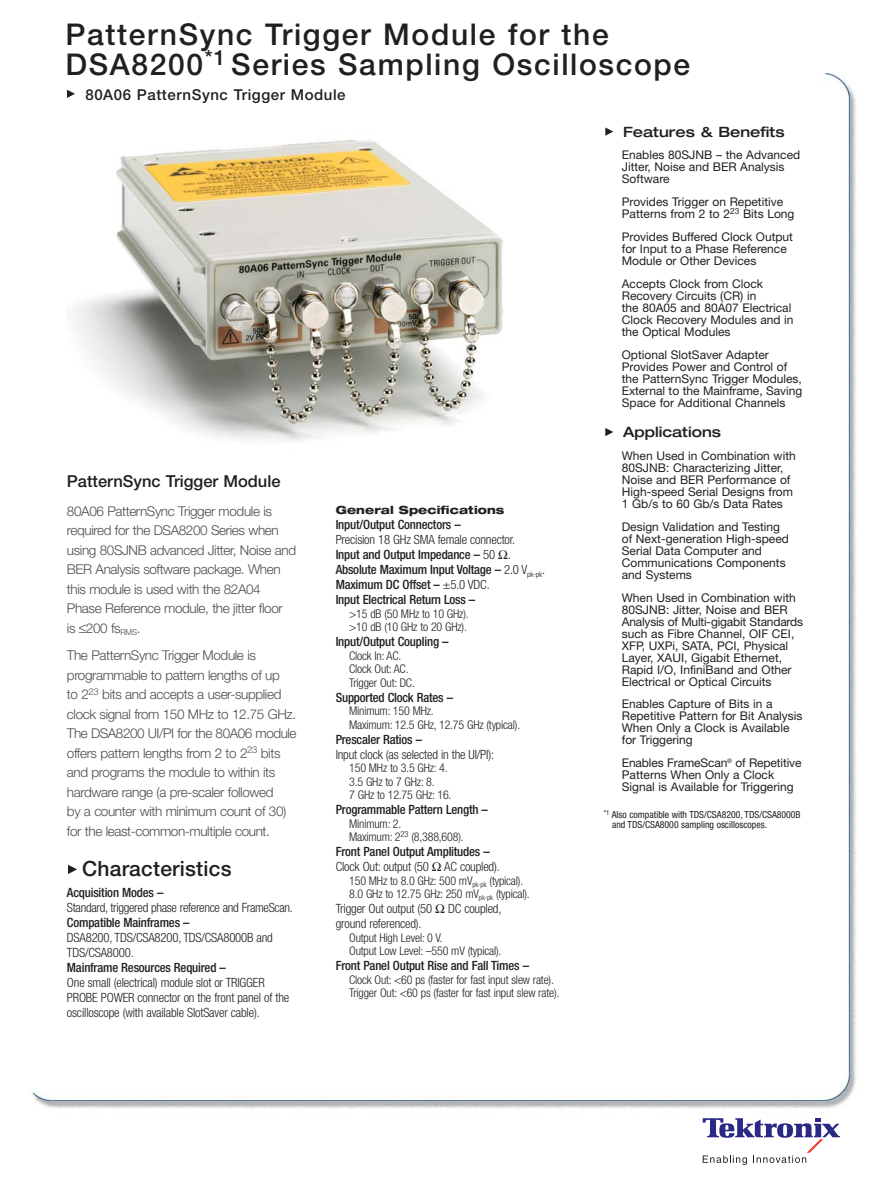
<style>
.page{position:relative;width:891px;height:1188px;background:#fff}
.page>*{position:absolute;margin:0;border:0;box-sizing:border-box;transform-origin:0 0}
.t1{font:500 30px/30px "Helvetica Neue";letter-spacing:.055em;color:#231f20}
.t2{font:500 21px "Helvetica Neue";letter-spacing:.01em;color:#231f20}
.t3{font:500 16.5px "Helvetica Neue";color:#231f20}
.t4{font:500 15px "Helvetica Neue";letter-spacing:.04em;color:#231f20}
.t5{font:500 expanded 14.25px "Helvetica Neue";color:#231f20}
.t6{font:300 13.5px/19.5px "Helvetica Neue";letter-spacing:-.03em;color:#4c4c4e}
.t7{font:500 condensed 12.75px/15px "Helvetica Neue";letter-spacing:-.015em;color:#231f20}
.t8{font:300 condensed 12.75px/15px "Helvetica Neue";letter-spacing:-.015em;color:#231f20}
.t9{font:12px/12px "Helvetica Neue";color:#231f20}
.t10{font:300 condensed 12px/13.5px "Helvetica Neue";letter-spacing:-.015em;color:#231f20}
.t11{font:800 expanded 11.25px "Helvetica Neue";letter-spacing:.01em;color:#231f20}
.t12{font:condensed 9.75px/10.5px "Helvetica Neue";color:#231f20}
.s1{font-weight:300}
</style>
<div class="page">
<img style="left:31px;top:73px;width:825px;height:1048px">
<div style="left:605px;top:425px;width:17px;height:12px;background:#fff"></div>
<svg style="left:605px;top:428px;width:8px;height:8px"></svg>
<div style="left:605px;top:124px;width:17px;height:13px;background:#fff"></div>
<svg style="left:605px;top:128px;width:8px;height:8px"></svg>
<div style="left:67px;top:88px;width:16px;height:12px;background:#fff"></div>
<svg style="left:67px;top:90px;width:8px;height:8px"></svg>
<img style="left:66px;top:122px;width:502px;height:333px;border-radius:27px">
<svg style="left:703px;top:1118px;width:137px;height:47px"></svg>
<div style="left:68px;top:864px;width:12px;height:12px;background:#fff"></div>
<svg style="left:68px;top:864px;width:9px;height:10px"></svg>
<svg style="left:499px;top:550px;width:9px;height:9px"></svg>
<svg style="left:432px;top:862px;width:9px;height:9px"></svg>
<svg style="left:436px;top:904px;width:9px;height:9px"></svg>
<h1 class="t1" style="left:65px;top:22px;width:626px">PatternSync Trigger Module for the<br>DSA8200<sup>*1</sup> Series Sampling Oscilloscope</h1>
<p class="t4" style="left:85px;top:90px;width:262px">80A06 PatternSync Trigger Module</p>
<h3 class="t3" style="left:67px;top:475px;width:215px">PatternSync Trigger Module</h3>
<p class="t6" style="left:67px;top:502px;width:231px">80A06 PatternSync Trigger module is required for the DSA8200 Series when using 80SJNB advanced Jitter, Noise and BER Analysis software package. When this module is used with the 82A04<br>Phase Reference module, the jitter floor<br>is ≤200 fs<sub>RMS</sub>.</p>
<p class="t6" style="left:67px;top:647px;width:231px">The PatternSync Trigger Module is programmable to pattern lengths of up<br>to 2<sup>23</sup> bits and accepts a user-supplied clock signal from 150 MHz to 12.75 GHz.<br>The DSA8200 UI/PI for the 80A06 module offers pattern lengths from 2 to 2<sup>23</sup> bits and programs the module to within its hardware range (a pre-scaler followed<br>by a counter with minimum count of 30) for the least-common-multiple count.</p>
<h2 class="t2" style="left:82px;top:861px;width:151px">Characteristics</h2>
<p class="t7" style="left:67px;top:886px;width:98px">Acquisition Modes –</p>
<p class="t8" style="left:67px;top:901px;width:228px">Standard, triggered phase reference and FrameScan.</p>
<p class="t7" style="left:67px;top:916px;width:124px">Compatible Mainframes –</p>
<p class="t8" style="left:67px;top:931px;width:207px">DSA8200, TDS/CSA8200, TDS/CSA8000B and<br>TDS/CSA8000.</p>
<p class="t7" style="left:67px;top:961px;width:160px">Mainframe Resources Required –</p>
<p class="t8" style="left:67px;top:976px;width:224px">One small (electrical) module slot or TRIGGER<br>PROBE POWER connector on the front panel of the oscilloscope (with available SlotSaver cable).</p>
<p class="t11" style="left:336px;top:506px;width:170px">General Specifications</p>
<p class="t7" style="left:336px;top:518px;width:127px">Input/Output Connectors –</p>
<p class="t7" style="left:336px;top:533px;width:211px"><span class="s1">Precision 18 GHz SMA female connector.<br></span>Input and Output Impedance – <span class="s1">50 .<br></span>Absolute Maximum Input Voltage – <span class="s1">2.0 V</span><sub>pk-pk</sub><span class="s1">.<br></span>Maximum DC Offset – <span class="s1">±5.0 VDC.<br></span>Input Electrical Return Loss –</p>
<p class="t10" style="left:349px;top:608px;width:121px">&gt;15 dB (50 MHz to 10 GHz). &gt;10 dB (10 GHz to 20 GHz).</p>
<p class="t7" style="left:336px;top:635px;width:114px">Input/Output Coupling –</p>
<p class="t10" style="left:349px;top:650px;width:67px">Clock In: AC.<br>Clock Out: AC.<br>Trigger Out: DC.</p>
<p class="t7" style="left:336px;top:691px;width:119px">Supported Clock Rates –</p>
<p class="t10" style="left:349px;top:705px;width:173px">Minimum: 150 MHz.<br>Maximum: 12.5 GHz, 12.75 GHz (typical).</p>
<p class="t7" style="left:336px;top:733px;width:88px">Prescaler Ratios –</p>
<p class="t8" style="left:336px;top:748px;width:160px">Input clock (as selected in the UI/PI):</p>
<p class="t10" style="left:349px;top:762px;width:104px">150 MHz to 3.5 GHz: 4.<br>3.5 GHz to 7 GHz: 8.<br>7 GHz to 12.75 GHz: 16.</p>
<p class="t7" style="left:336px;top:803px;width:154px">Programmable Pattern Length –</p>
<p class="t10" style="left:349px;top:818px;width:116px">Minimum: 2.<br>Maximum: 2<sup>23</sup> (8,388,608).</p>
<p class="t7" style="left:336px;top:845px;width:156px">Front Panel Output Amplitudes –</p>
<p class="t8" style="left:336px;top:860px;width:166px">Clock Out: output (50 AC coupled).</p>
<p class="t10" style="left:349px;top:875px;width:182px">150 MHz to 8.0 GHz: 500 mV<sub>pk-pk</sub> (typical).<br>8.0 GHz to 12.75 GHz: 250 mV<sub>pk-pk</sub> (typical).</p>
<p class="t8" style="left:336px;top:902px;width:167px">Trigger Out output (50 DC coupled, ground referenced).</p>
<p class="t10" style="left:349px;top:932px;width:154px">Output High Level: 0 V.<br>Output Low Level: –550 mV (typical).</p>
<p class="t7" style="left:336px;top:959px;width:195px">Front Panel Output Rise and Fall Times –</p>
<p class="t10" style="left:349px;top:974px;width:212px">Clock Out: &lt;60 ps (faster for fast input slew rate).<br>Trigger Out: &lt;60 ps (faster for fast input slew rate).</p>
<p class="t5" style="left:623px;top:126px;width:163px">Features &amp; Benefits</p>
<p class="t9" style="left:622px;top:150px;width:180px">Enables 80SJNB – the Advanced<br>Jitter, Noise and BER Analysis<br>Software</p>
<p class="t9" style="left:622px;top:197px;width:174px">Provides Trigger on Repetitive<br>Patterns from 2 to 2<sup>23</sup> Bits Long</p>
<p class="t9" style="left:622px;top:232px;width:173px">Provides Buffered Clock Output for Input to a Phase Reference<br>Module or Other Devices</p>
<p class="t9" style="left:622px;top:279px;width:173px">Accepts Clock from Clock<br>Recovery Circuits (CR) in<br>the 80A05 and 80A07 Electrical<br>Clock Recovery Modules and in the Optical Modules</p>
<p class="t9" style="left:622px;top:350px;width:182px">Optional SlotSaver Adapter<br>Provides Power and Control of the PatternSync Trigger Modules,<br>External to the Mainframe, Saving<br>Space for Additional Channels</p>
<p class="t5" style="left:623px;top:427px;width:99px">Applications</p>
<p class="t9" style="left:622px;top:451px;width:176px">When Used in Combination with<br>80SJNB: Characterizing Jitter,<br>Noise and BER Performance of<br>High-speed Serial Designs from<br>1 Gb/s to 60 Gb/s Data Rates</p>
<p class="t9" style="left:622px;top:522px;width:169px">Design Validation and Testing of Next-generation High-speed<br>Serial Data Computer and<br>Communications Components and Systems</p>
<p class="t9" style="left:622px;top:592px;width:183px">When Used in Combination with<br>80SJNB: Jitter, Noise and BER<br>Analysis of Multi-gigabit Standards such as Fibre Channel, OIF CEI,<br>XFP, UXPi, SATA, PCI, Physical<br>Layer, XAUI, Gigabit Ethernet,<br>Rapid I/O, InfiniBand and Other<br>Electrical or Optical Circuits</p>
<p class="t9" style="left:622px;top:699px;width:182px">Enables Capture of Bits in a<br>Repetitive Pattern for Bit Analysis<br>When Only a Clock is Available for Triggering</p>
<p class="t9" style="left:622px;top:758px;width:181px">Enables FrameScan<sup>®</sup> of Repetitive<br>Patterns When Only a Clock<br>Signal is Available for Triggering</p>
<p class="t12" style="left:612px;top:810px;width:190px;text-indent:-8px"><sup>*1</sup> Also compatible with TDS/CSA8200, TDS/CSA8000B and TDS/CSA8000 sampling oscilloscopes.</p>
</div>
